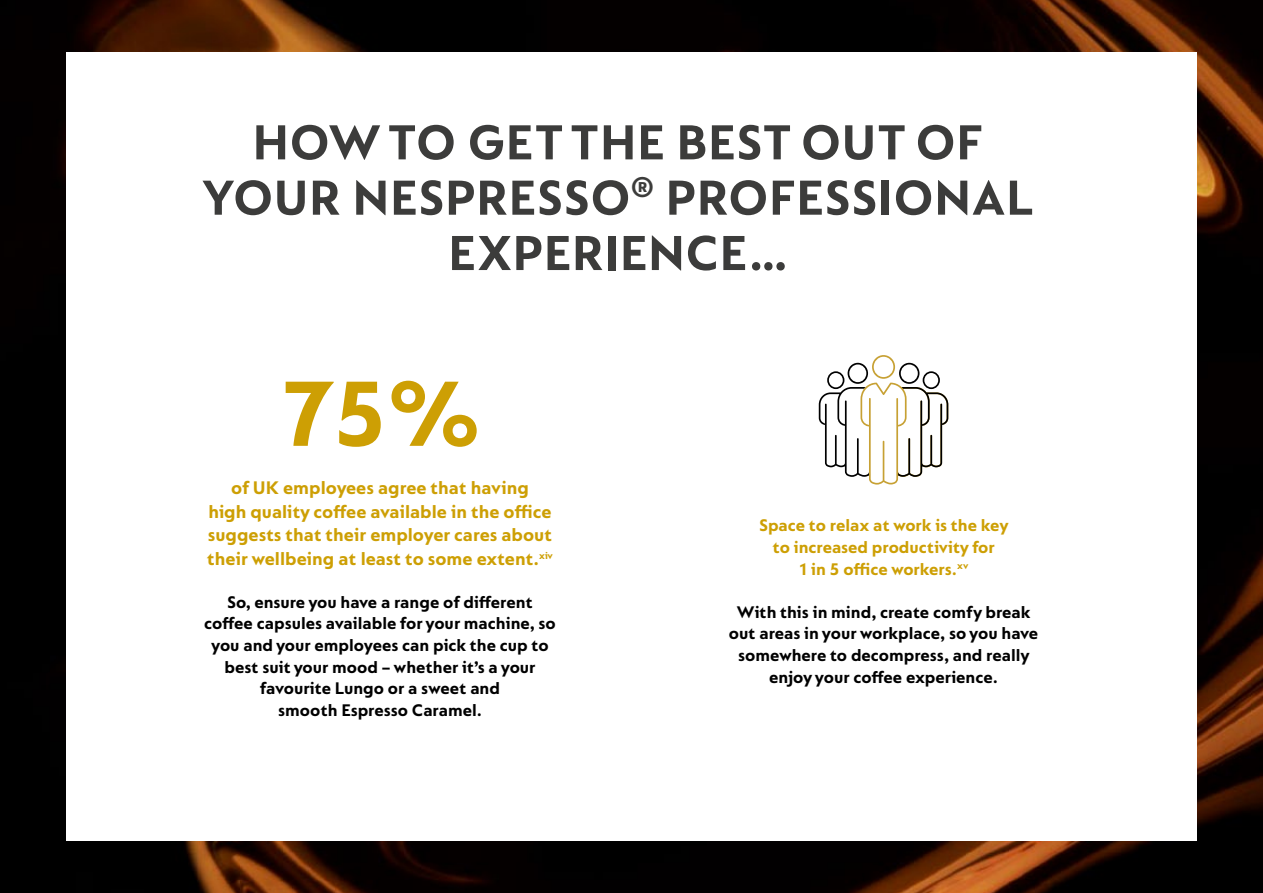
<style>
.page{position:relative;width:1263px;height:893px;background:#fff}
.page>*{position:absolute;margin:0;border:0;box-sizing:border-box;transform-origin:0 0}
.t1{font:700 99px "Nespresso Lucas";color:#cd9f04}
.t2{font:700 52.5px/55.3px "Nespresso Lucas";letter-spacing:.01em;color:#3c3c3b;text-align:center}
.t3{font:700 19.5px/23.4px "Nespresso Lucas";color:#cd9f04;text-align:center}
.t4{font:700 18px/21.6px "Nespresso Lucas";color:#000;text-align:center}
.t5{font:700 18px/21.6px "Nespresso Lucas";color:#cd9f04;text-align:center}
</style>
<div class="page">
<img style="left:0;top:0;width:1263px;height:893px">
<div style="left:66px;top:52px;width:1131px;height:788px;background:#fff"></div>
<svg style="left:819px;top:355px;width:129px;height:130px"></svg>
<h2 class="t2" style="left:202px;top:114px;width:833px">HOW TO GET THE BEST OUT OF<br>YOUR NESPRESSO<sup>®</sup> PROFESSIONAL<br>EXPERIENCE…</h2>
<h1 class="t1" style="left:278px;top:357px;width:204px">75%</h1>
<p class="t3" style="left:207px;top:476px;width:347px">of UK employees agree that having<br>high quality coffee available in the office suggests that their employer cares about their wellbeing at least to some extent.<sup>xiv</sup></p>
<p class="t4" style="left:204px;top:591px;width:353px">So, ensure you have a range of different coffee capsules available for your machine, so you and your employees can pick the cup to best suit your mood – whether it’s a your favourite Lungo or a sweet and<br>smooth Espresso Caramel.</p>
<p class="t5" style="left:759px;top:514px;width:251px">Space to relax at work is the key to increased productivity for<br>1 in 5 office workers.<sup>xv</sup></p>
<p class="t4" style="left:729px;top:601px;width:311px">With this in mind, create comfy break out areas in your workplace, so you have somewhere to decompress, and really enjoy your coffee experience.</p>
</div>
